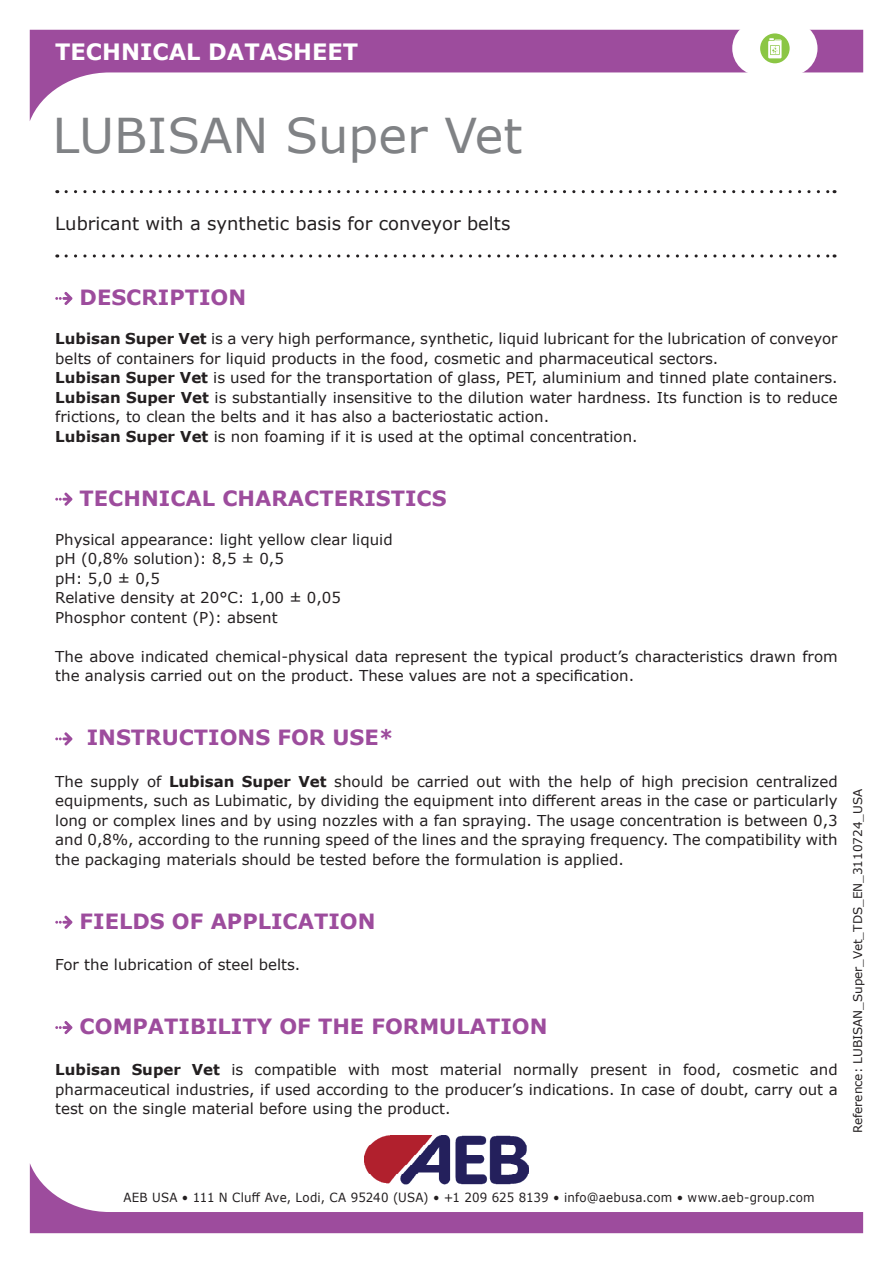
<style>
.page{position:relative;width:893px;height:1263px;background:#fff}
.page>*{position:absolute;margin:0;border:0;box-sizing:border-box;transform-origin:0 0}
.t1{font:48px "Verdana";color:#808285}
.t2{font:700 22.5px "Verdana";color:#fff}
.t3{font:700 21px "Verdana";color:#9d4c9d}
.t4{font:18px "Verdana";color:#231f20}
.t5{font:15px/19.5px "Verdana";color:#231f20}
.t6{font:12.6px "Verdana";letter-spacing:.02em;color:#231f20;scale:.94 1}
.t7{font:12px "Verdana";color:#231f20}
.s1{font-weight:700}
</style>
<div class="page">
<svg style="left:30px;top:30px;width:833px;height:91px"></svg>
<svg style="left:66px;top:190px;width:769px;height:3px"></svg>
<svg style="left:66px;top:254px;width:769px;height:4px"></svg>
<img style="left:364px;top:1135px;width:163px;height:28px">
<div style="left:732px;top:21px;width:85px;height:55px;background:#fff;border-radius:27px"></div>
<div style="left:760px;top:33px;width:30px;height:30px;background:#8bc644;border-radius:50%"></div>
<svg style="left:768px;top:38px;width:14px;height:20px"></svg>
<svg style="left:30px;top:1163px;width:833px;height:70px"></svg>
<svg style="left:55px;top:292px;width:17px;height:13px"></svg>
<svg style="left:55px;top:493px;width:17px;height:13px"></svg>
<svg style="left:55px;top:732px;width:17px;height:13px"></svg>
<svg style="left:55px;top:916px;width:17px;height:13px"></svg>
<svg style="left:55px;top:1021px;width:17px;height:13px"></svg>
<h2 class="t2" style="left:55px;top:35px;width:304px">TECHNICAL DATASHEET</h2>
<h1 class="t1" style="left:52px;top:103px;width:471px">LUBISAN Super Vet</h1>
<p class="t4" style="left:55px;top:212px;width:457px">Lubricant with a synthetic basis for conveyor belts</p>
<h3 class="t3" style="left:80px;top:282px;width:168px">DESCRIPTION</h3>
<p class="t5" style="left:55px;top:329px;width:784px"><span class="s1">Lubisan Super Vet</span> is a very high performance, synthetic, liquid lubricant for the lubrication of conveyor belts of containers for liquid products in the food, cosmetic and pharmaceutical sectors.<br><span class="s1">Lubisan Super Vet</span> is used for the transportation of glass, PET, aluminium and tinned plate containers.<br><span class="s1">Lubisan Super Vet</span> is substantially insensitive to the dilution water hardness. Its function is to reduce frictions, to clean the belts and it has also a bacteriostatic action.<br><span class="s1">Lubisan Super Vet</span> is non foaming if it is used at the optimal concentration.</p>
<h3 class="t3" style="left:80px;top:483px;width:369px">TECHNICAL CHARACTERISTICS</h3>
<p class="t5" style="left:55px;top:529px;width:339px">Physical appearance: light yellow clear liquid pH (0,8% solution): 8,5 ± 0,5<br>pH: 5,0 ± 0,5<br>Relative density at 20°C: 1,00 ± 0,05<br>Phosphor content (P): absent</p>
<p class="t5" style="left:55px;top:646px;width:784px">The above indicated chemical-physical data represent the typical product’s characteristics drawn from the analysis carried out on the product. These values are not a specification.</p>
<h3 class="t3" style="left:87px;top:723px;width:308px">INSTRUCTIONS FOR USE*</h3>
<p class="t5" style="left:55px;top:771px;width:784px;text-align:justify">The supply of <span class="s1">Lubisan Super Vet</span> should be carried out with the help of high precision centralized equipments, such as Lubimatic, by dividing the equipment into different areas in the case or particularly long or complex lines and by using nozzles with a fan spraying. The usage concentration is between 0,3 and 0,8%, according to the running speed of the lines and the spraying frequency. The compatibility with the packaging materials should be tested before the formulation is applied.</p>
<h3 class="t3" style="left:80px;top:906px;width:297px">FIELDS OF APPLICATION</h3>
<p class="t5" style="left:55px;top:954px;width:247px">For the lubrication of steel belts.</p>
<h3 class="t3" style="left:80px;top:1011px;width:469px">COMPATIBILITY OF THE FORMULATION</h3>
<p class="t5" style="left:55px;top:1060px;width:784px;text-align:justify"><span class="s1">Lubisan Super Vet</span> is compatible with most material normally present in food, cosmetic and pharmaceutical industries, if used according to the producer’s indications. In case of doubt, carry out a test on the single material before using the product.</p>
<p class="t7" style="left:850px;top:1133px;width:346px;rotate:-90deg">Reference: LUBISAN_Super_Vet_TDS_EN_3110724_USA</p>
<p class="t6" style="left:123px;top:1189px;width:737px">AEB USA • 111 N Cluff Ave, Lodi, CA 95240 (USA) • +1 209 625 8139 • info@aebusa.com • www.aeb-group.com</p>
</div>
